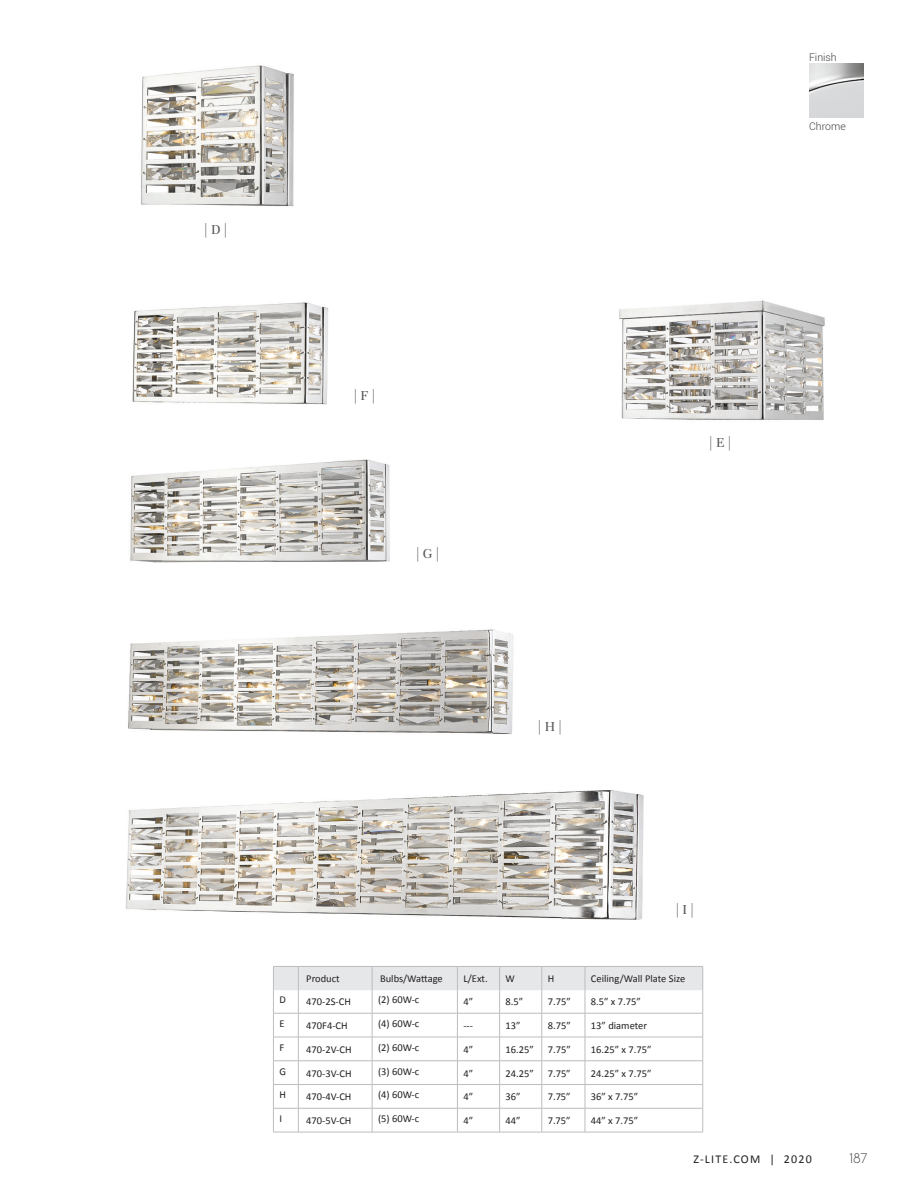
<style>
.page{position:relative;width:918px;height:1188px;background:#fff}
.page>*{position:absolute;margin:0;border:0;box-sizing:border-box;transform-origin:0 0}
.t1{font:15px "Unna";color:#57585a}
.t2{font:300 15px "Josefin Sans Std";color:#231f20}
.t3{font:12px "Calibri";letter-spacing:.1em;color:#231f20}
.t4{font:10.5px "Calibri";color:#231f20}
.t5{font:300 10.5px "Roboto";color:#3e3e3f}
</style>
<div class="page">
<img style="left:132px;top:302px;width:197px;height:103px">
<img style="left:141px;top:65px;width:153px;height:142px">
<img style="left:619px;top:300px;width:206px;height:120px">
<img style="left:130px;top:459px;width:260px;height:104px">
<img style="left:128px;top:629px;width:386px;height:106px">
<img style="left:126px;top:790px;width:518px;height:130px">
<svg style="left:273px;top:966px;width:430px;height:167px"></svg>
<img style="left:809px;top:64px;width:54px;height:54px">
<h1 class="t1" style="left:204px;top:221px;width:24px">| D |</h1>
<h1 class="t1" style="left:354px;top:387px;width:23px">| F |</h1>
<h1 class="t1" style="left:416px;top:546px;width:25px">| G |</h1>
<h1 class="t1" style="left:538px;top:718px;width:25px">| H |</h1>
<p class="t5" style="left:809px;top:50px;width:29px">Finish</p>
<p class="t5" style="left:809px;top:119px;width:38px">Chrome</p>
<h1 class="t1" style="left:709px;top:434px;width:24px">| E |</h1>
<h1 class="t1" style="left:676px;top:901px;width:20px">| I |</h1>
<p class="t4" style="left:306px;top:972px;width:35px">Product</p>
<p class="t4" style="left:380px;top:972px;width:64px">Bulbs/Wattage</p>
<p class="t4" style="left:463px;top:972px;width:26px">L/Ext.</p>
<p class="t4" style="left:506px;top:972px;width:11px">W</p>
<p class="t4" style="left:548px;top:972px;width:8px">H</p>
<p class="t4" style="left:591px;top:972px;width:96px">Ceiling/Wall Plate Size</p>
<p class="t4" style="left:279px;top:993px;width:8px">D</p>
<p class="t4" style="left:306px;top:995px;width:46px">470-2S-CH</p>
<p class="t4" style="left:378px;top:993px;width:43px">(2) 60W-c</p>
<p class="t4" style="left:463px;top:995px;width:11px">4”</p>
<p class="t4" style="left:506px;top:995px;width:19px">8.5”</p>
<p class="t4" style="left:548px;top:995px;width:25px">7.75”</p>
<p class="t4" style="left:591px;top:995px;width:51px">8.5” x 7.75”</p>
<p class="t4" style="left:279px;top:1017px;width:7px">E</p>
<p class="t4" style="left:306px;top:1019px;width:43px">470F4-CH</p>
<p class="t4" style="left:378px;top:1017px;width:43px">(4) 60W-c</p>
<p class="t4" style="left:463px;top:1019px;width:11px">---</p>
<p class="t4" style="left:506px;top:1019px;width:17px">13”</p>
<p class="t4" style="left:548px;top:1019px;width:25px">8.75”</p>
<p class="t4" style="left:591px;top:1019px;width:58px">13” diameter</p>
<p class="t4" style="left:279px;top:1041px;width:6px">F</p>
<p class="t4" style="left:306px;top:1043px;width:47px">470-2V-CH</p>
<p class="t4" style="left:378px;top:1041px;width:43px">(2) 60W-c</p>
<p class="t4" style="left:463px;top:1043px;width:11px">4”</p>
<p class="t4" style="left:506px;top:1043px;width:30px">16.25”</p>
<p class="t4" style="left:548px;top:1043px;width:25px">7.75”</p>
<p class="t4" style="left:591px;top:1043px;width:62px">16.25” x 7.75”</p>
<p class="t4" style="left:279px;top:1065px;width:8px">G</p>
<p class="t4" style="left:306px;top:1066px;width:47px">470-3V-CH</p>
<p class="t4" style="left:378px;top:1065px;width:43px">(3) 60W-c</p>
<p class="t4" style="left:463px;top:1066px;width:11px">4”</p>
<p class="t4" style="left:506px;top:1066px;width:30px">24.25”</p>
<p class="t4" style="left:548px;top:1066px;width:25px">7.75”</p>
<p class="t4" style="left:591px;top:1066px;width:62px">24.25” x 7.75”</p>
<p class="t4" style="left:279px;top:1088px;width:8px">H</p>
<p class="t4" style="left:306px;top:1090px;width:47px">470-4V-CH</p>
<p class="t4" style="left:378px;top:1088px;width:43px">(4) 60W-c</p>
<p class="t4" style="left:463px;top:1090px;width:11px">4”</p>
<p class="t4" style="left:506px;top:1090px;width:17px">36”</p>
<p class="t4" style="left:548px;top:1090px;width:25px">7.75”</p>
<p class="t4" style="left:591px;top:1090px;width:49px">36” x 7.75”</p>
<p class="t4" style="left:279px;top:1112px;width:4px">I</p>
<p class="t4" style="left:306px;top:1114px;width:47px">470-5V-CH</p>
<p class="t4" style="left:378px;top:1112px;width:43px">(5) 60W-c</p>
<p class="t4" style="left:463px;top:1114px;width:11px">4”</p>
<p class="t4" style="left:506px;top:1114px;width:17px">44”</p>
<p class="t4" style="left:548px;top:1114px;width:25px">7.75”</p>
<p class="t4" style="left:591px;top:1114px;width:49px">44” x 7.75”</p>
<p class="t3" style="left:693px;top:1152px;width:120px">Z-LITE.COM | 2020</p>
<h1 class="t2" style="left:849px;top:1148px;width:20px">187</h1>
</div>
